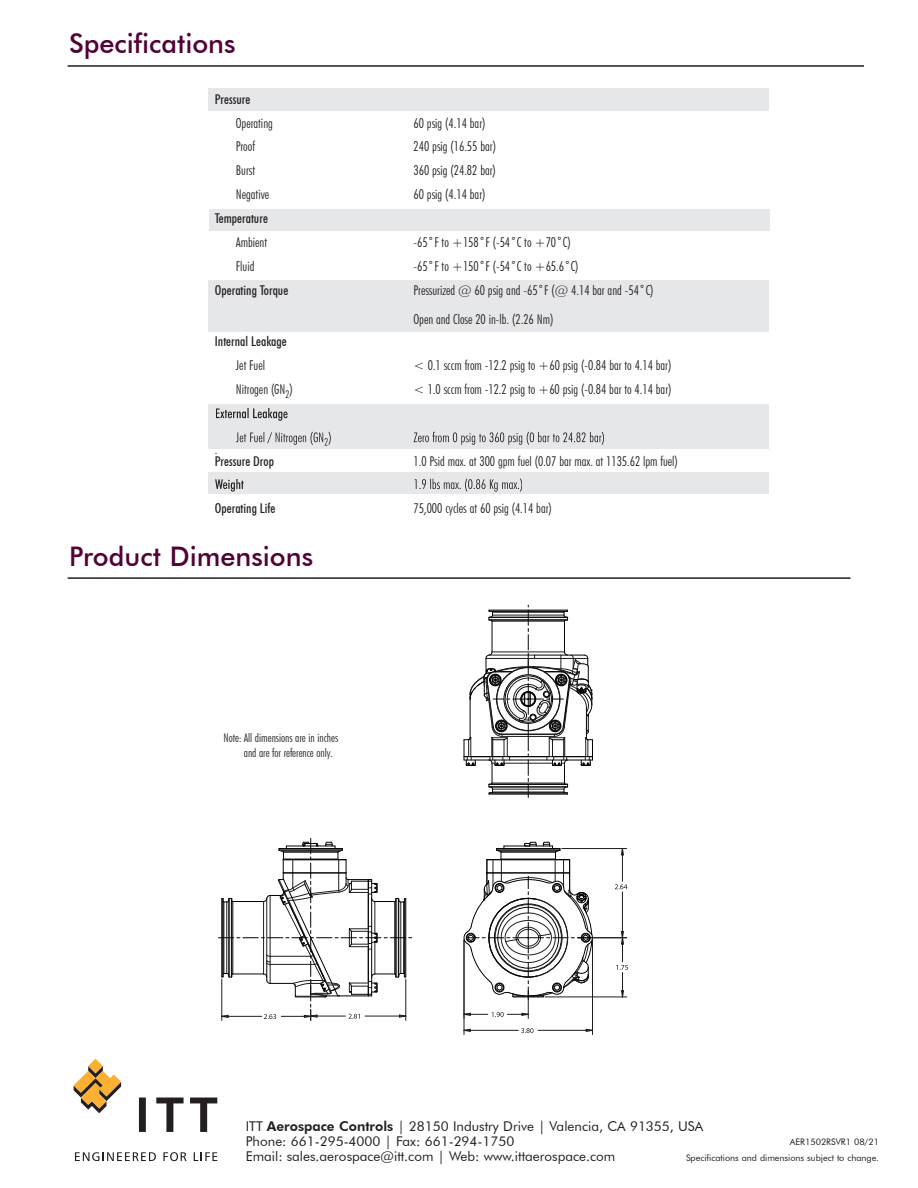
<style>
.page{position:relative;width:918px;height:1188px;background:#fff}
.page>*{position:absolute;margin:0;border:0;box-sizing:border-box;transform-origin:0 0}
.t1{font:500 27px "Futura BT";color:#510336}
.t2{font:300 condensed 13.5px/28.8px "Futura BT";color:#231f20}
.t3{font:13.5px/15px "Futura BT";color:#231f20}
.t4{font:500 condensed 13.5px "Futura BT";color:#231f20}
.t5{font:300 condensed 12px/14.4px "Futura BT";color:#231f20}
.t6{font:9px "Futura BT";color:#231f20}
.s1{font-weight:800}
</style>
<div class="page">
<svg style="left:615px;top:884px;width:12px;height:5px"></svg>
<hr style="left:562px;top:848px;width:65px;height:1px;background:#211d1e">
<hr style="left:622px;top:892px;width:1px;height:46px;background:#211d1e">
<hr style="left:622px;top:849px;width:1px;height:32px;background:#211d1e">
<svg style="left:621px;top:849px;width:3px;height:7px"></svg>
<hr style="left:578px;top:937px;width:49px;height:1px;background:#211d1e">
<hr style="left:545px;top:997px;width:82px;height:1px;background:#211d1e">
<svg style="left:616px;top:931px;width:12px;height:66px"></svg>
<svg style="left:521px;top:1028px;width:13px;height:5px"></svg>
<hr style="left:464px;top:940px;width:1px;height:95px;background:#211d1e">
<hr style="left:592px;top:940px;width:1px;height:95px;background:#211d1e">
<hr style="left:464px;top:1030px;width:54px;height:1px;background:#211d1e">
<hr style="left:538px;top:1030px;width:55px;height:1px;background:#211d1e">
<svg style="left:464px;top:1029px;width:7px;height:3px"></svg>
<svg style="left:463px;top:842px;width:130px;height:177px"></svg>
<svg style="left:464px;top:605px;width:129px;height:192px"></svg>
<svg style="left:218px;top:838px;width:195px;height:183px"></svg>
<hr style="left:68px;top:577px;width:782px;height:2px;background:#231f20">
<div style="left:209px;top:89px;width:560px;height:22px;background:#e6e7e9"></div>
<div style="left:209px;top:209px;width:560px;height:21px;background:#e6e7e9"></div>
<div style="left:209px;top:280px;width:560px;height:52px;background:#e6e7e9"></div>
<div style="left:209px;top:404px;width:560px;height:44px;background:#e6e7e9"></div>
<svg style="left:216px;top:408px;width:71px;height:13px"></svg>
<svg style="left:236px;top:432px;width:368px;height:14px"></svg>
<div style="left:209px;top:472px;width:560px;height:22px;background:#e6e7e9"></div>
<svg style="left:215px;top:479px;width:29px;height:13px"></svg>
<svg style="left:422px;top:479px;width:100px;height:13px"></svg>
<hr style="left:68px;top:65px;width:796px;height:2px;background:#231f20">
<svg style="left:74px;top:1059px;width:47px;height:54px"></svg>
<svg style="left:139px;top:1098px;width:7px;height:34px"></svg>
<svg style="left:156px;top:1098px;width:28px;height:34px"></svg>
<svg style="left:190px;top:1098px;width:27px;height:34px"></svg>
<svg style="left:75px;top:1152px;width:81px;height:9px"></svg>
<svg style="left:163px;top:1152px;width:24px;height:9px"></svg>
<svg style="left:194px;top:1152px;width:23px;height:9px"></svg>
<h1 class="t1" style="left:69px;top:27px;width:168px">Specifications</h1>
<p class="t4" style="left:215px;top:91px;width:37px">Pressure</p>
<p class="t2" style="left:236px;top:109px;width:39px">Operating</p>
<p class="t2" style="left:414px;top:109px;width:73px">60 psig (4.14 bar)</p>
<p class="t2" style="left:236px;top:132px;width:21px">Proof</p>
<p class="t2" style="left:414px;top:132px;width:84px">240 psig (16.55 bar)</p>
<p class="t2" style="left:236px;top:156px;width:21px">Burst</p>
<p class="t2" style="left:414px;top:156px;width:84px">360 psig (24.82 bar)</p>
<p class="t2" style="left:236px;top:180px;width:35px">Negative</p>
<p class="t2" style="left:414px;top:180px;width:73px">60 psig (4.14 bar)</p>
<p class="t4" style="left:215px;top:210px;width:55px">Temperature</p>
<p class="t2" style="left:236px;top:228px;width:33px">Ambient</p>
<p class="t2" style="left:414px;top:228px;width:159px">-65˚F to +158˚F (-54˚C to +70˚C)</p>
<p class="t2" style="left:236px;top:252px;width:20px">Fluid</p>
<p class="t2" style="left:414px;top:252px;width:166px">-65˚F to +150˚F (-54˚C to +65.6˚C)</p>
<p class="t4" style="left:215px;top:282px;width:75px">Operating Torque</p>
<p class="t2" style="left:413px;top:276px;width:241px">Pressurized @ 60 psig and -65˚F (@ 4.14 bar and -54˚C)<br>Open and Close 20 in-lb. (2.26 Nm)</p>
<p class="t4" style="left:215px;top:333px;width:73px">Internal Leakage</p>
<p class="t2" style="left:236px;top:351px;width:31px">Jet Fuel</p>
<p class="t2" style="left:414px;top:351px;width:259px">&lt; 0.1 sccm from -12.2 psig to +60 psig (-0.84 bar to 4.14 bar)</p>
<p class="t2" style="left:236px;top:375px;width:58px">Nitrogen (GN<sub>2</sub>)</p>
<p class="t2" style="left:414px;top:375px;width:259px">&lt; 1.0 sccm from -12.2 psig to +60 psig (-0.84 bar to 4.14 bar)</p>
<p class="t2" style="left:215px;top:435px;width:4px">.</p>
<p class="t4" style="left:215px;top:453px;width:61px">Pressure Drop</p>
<p class="t2" style="left:414px;top:447px;width:266px">1.0 Psid max. at 300 gpm fuel (0.07 bar max. at 1135.62 lpm fuel)</p>
<p class="t4" style="left:215px;top:500px;width:62px">Operating Life</p>
<p class="t2" style="left:414px;top:494px;width:140px">75,000 cycles at 60 psig (4.14 bar)</p>
<h1 class="t1" style="left:69px;top:540px;width:246px">Product Dimensions</h1>
<p class="t5" style="left:244px;top:731px;width:96px;text-indent:-20px">Note: All dimensions are in inches and are for reference only.</p>
<p class="t3" style="left:246px;top:1119px;width:459px">ITT <span class="s1">Aerospace Controls</span> | 28150 Industry Drive | Valencia, CA 91355, USA<br>Phone: 661-295-4000 | Fax: 661-294-1750<br>Email: sales.aerospace@itt.com | Web: www.ittaerospace.com</p>
<p class="t6" style="left:790px;top:1136px;width:91px">AER1502RSVR1 08/21</p>
<p class="t6" style="left:686px;top:1152px;width:194px">Specifications and dimensions subject to change.</p>
</div>
